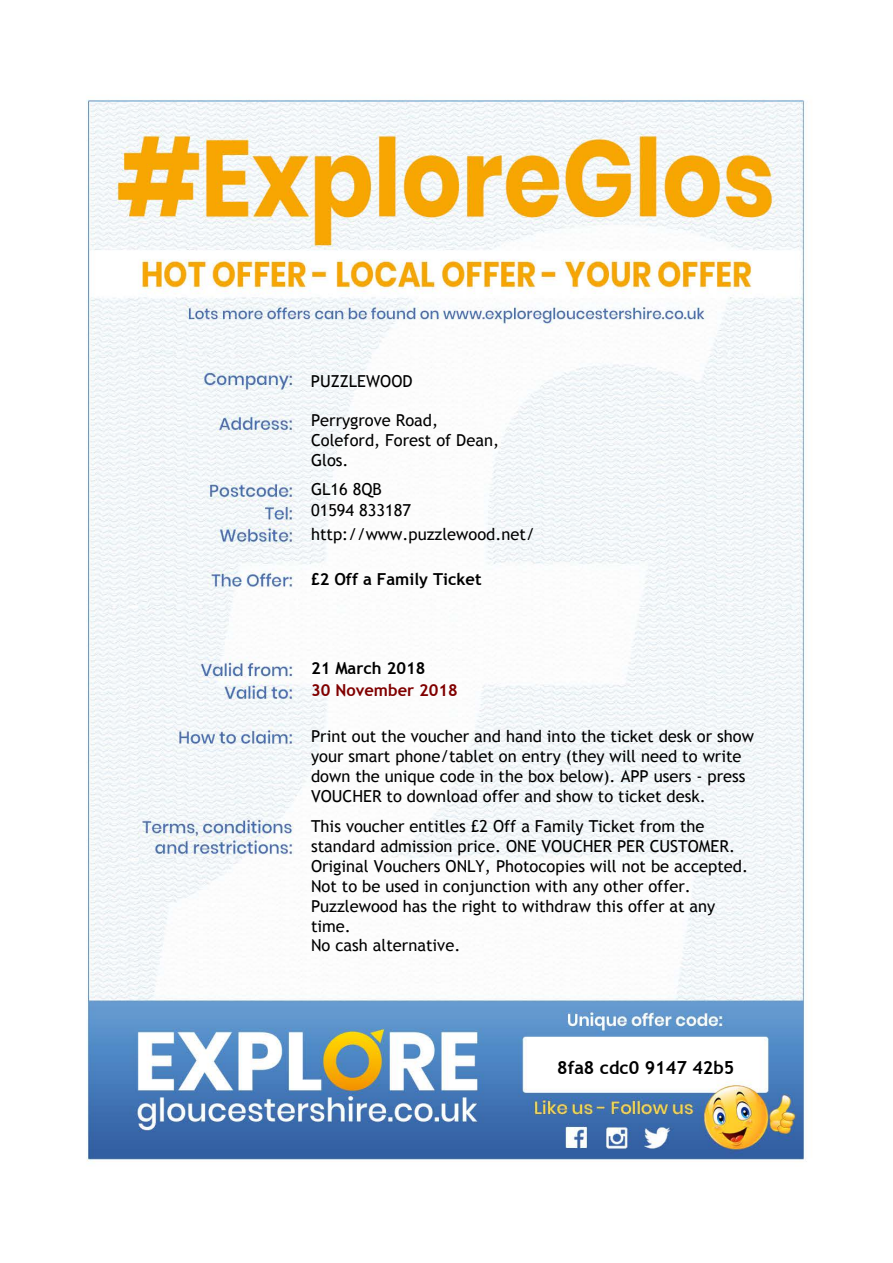
<style>
.page{position:relative;width:893px;height:1263px;background:#fff}
.page>*{position:absolute;margin:0;border:0;box-sizing:border-box;transform-origin:0 0}
.t1{font:700 18px "Trebuchet MS";color:#000}
.t2{font:16.5px/20px "Trebuchet MS";color:#000}
.t3{font:700 16.5px "Trebuchet MS";color:#000}
.t4{font:700 16.5px "Trebuchet MS";color:#800000}
</style>
<div class="page">
<img style="left:86px;top:99px;width:719px;height:1064px">
<p class="t2" style="left:311px;top:371px;width:103px">PUZZLEWOOD</p>
<p class="t2" style="left:311px;top:410px;width:190px">Perrygrove Road,<br>Coleford, Forest of Dean,<br>Glos.</p>
<p class="t2" style="left:311px;top:478px;width:102px;line-height:21.6px">GL16 8QB<br>01594 833187</p>
<p class="t2" style="left:311px;top:524px;width:225px">http://www.puzzlewood.net/</p>
<p class="t3" style="left:311px;top:569px;width:172px">£2 Off a Family Ticket</p>
<p class="t3" style="left:311px;top:658px;width:116px">21 March 2018</p>
<p class="t4" style="left:311px;top:680px;width:148px">30 November 2018</p>
<p class="t2" style="left:311px;top:727px;width:444px">Print out the voucher and hand into the ticket desk or show your smart phone/tablet on entry (they will need to write down the unique code in the box below). APP users - press VOUCHER to download offer and show to ticket desk.</p>
<p class="t2" style="left:311px;top:816px;width:439px">This voucher entitles £2 Off a Family Ticket from the standard admission price. ONE VOUCHER PER CUSTOMER.<br>Original Vouchers ONLY, Photocopies will not be accepted.<br>Not to be used in conjunction with any other offer.<br>Puzzlewood has the right to withdraw this offer at any time.<br>No cash alternative.</p>
<p class="t1" style="left:557px;top:1056px;width:179px">8fa8 cdc0 9147 42b5</p>
</div>
